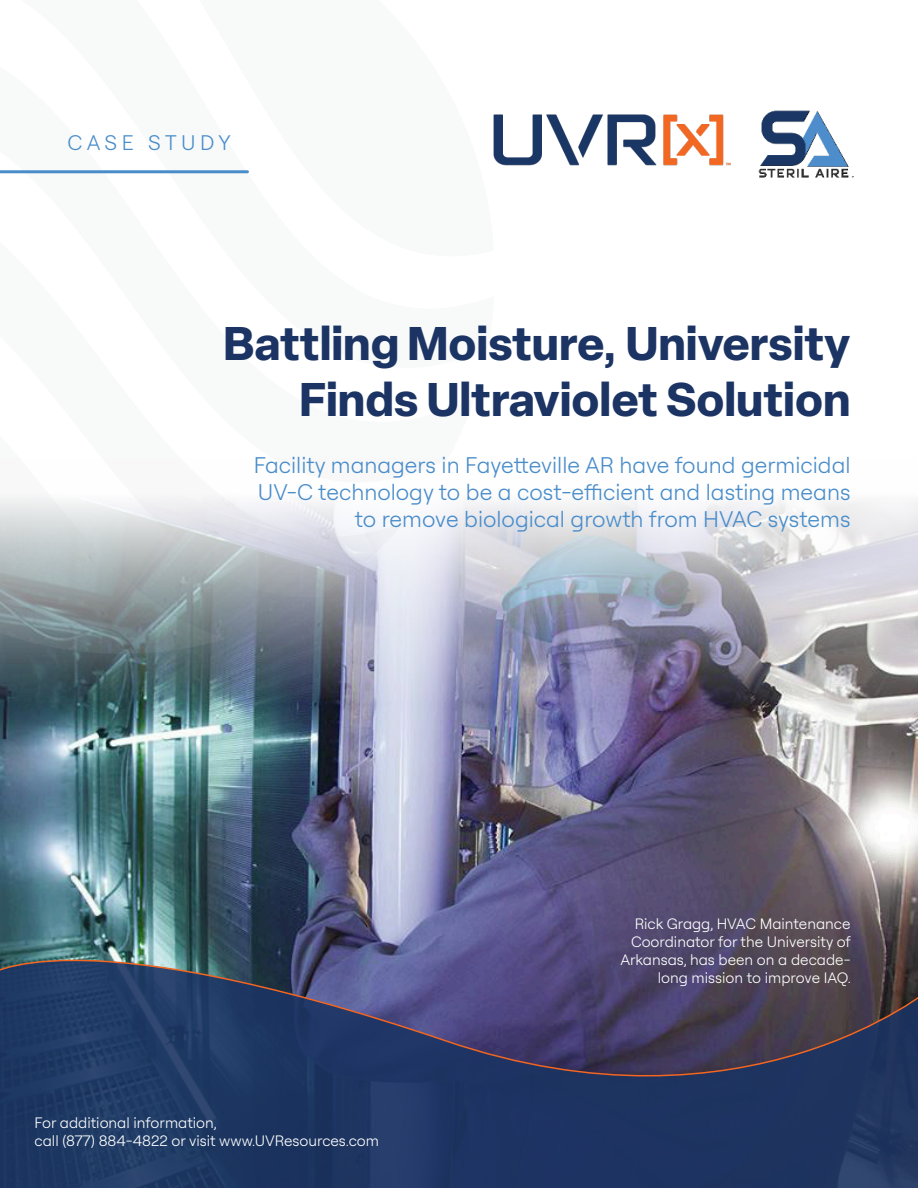
<style>
.page{position:relative;width:918px;height:1188px;background:#fff}
.page>*{position:absolute;margin:0;border:0;box-sizing:border-box;transform-origin:0 0}
.t1{font:700 46.5px/55.8px "Elza";color:#1b3463;text-align:right}
.t2{font:300 22.5px/27px "Roobert PRO";color:#488cca;text-align:right}
.t3{font:300 21px "Roobert PRO";letter-spacing:.2em;color:#488cca}
.t4{font:300 15px/18px "Roobert PRO";color:#fff;text-align:right}
</style>
<div class="page">
<img style="left:0;top:501px;width:918px;height:409px">
<svg style="left:0;top:910px;width:918px;height:278px;background:#324066"></svg>
<svg style="left:0;top:599px;width:228px;height:55px;background:#768589"></svg>
<svg style="left:0;top:496px;width:405px;height:103px"></svg>
<hr style="left:0;top:170px;width:248px;height:3px;background:#488cca">
<img style="left:758px;top:110px;width:96px;height:68px">
<img style="left:493px;top:114px;width:238px;height:52px">
<h3 class="t3" style="left:68px;top:133px;width:165px">CASE STUDY</h3>
<h1 class="t1" style="left:224px;top:319px;width:629px">Battling Moisture, University<br>Finds Ultraviolet Solution</h1>
<h2 class="t2" style="left:254px;top:451px;width:598px">Facility managers in Fayetteville AR have found germicidal<br>UV-C technology to be a cost-efficient and lasting means to remove biological growth from HVAC systems</h2>
<p class="t4" style="left:35px;top:1115px;width:346px;text-align:left">For additional information,<br>call (877) 884-4822 or visit www.UVResources.com</p>
<p class="t4" style="left:620px;top:915px;width:232px">Rick Gragg, HVAC Maintenance<br>Coordinator for the University of<br>Arkansas, has been on a decade&shy;long mission to improve IAQ.</p>
</div>
